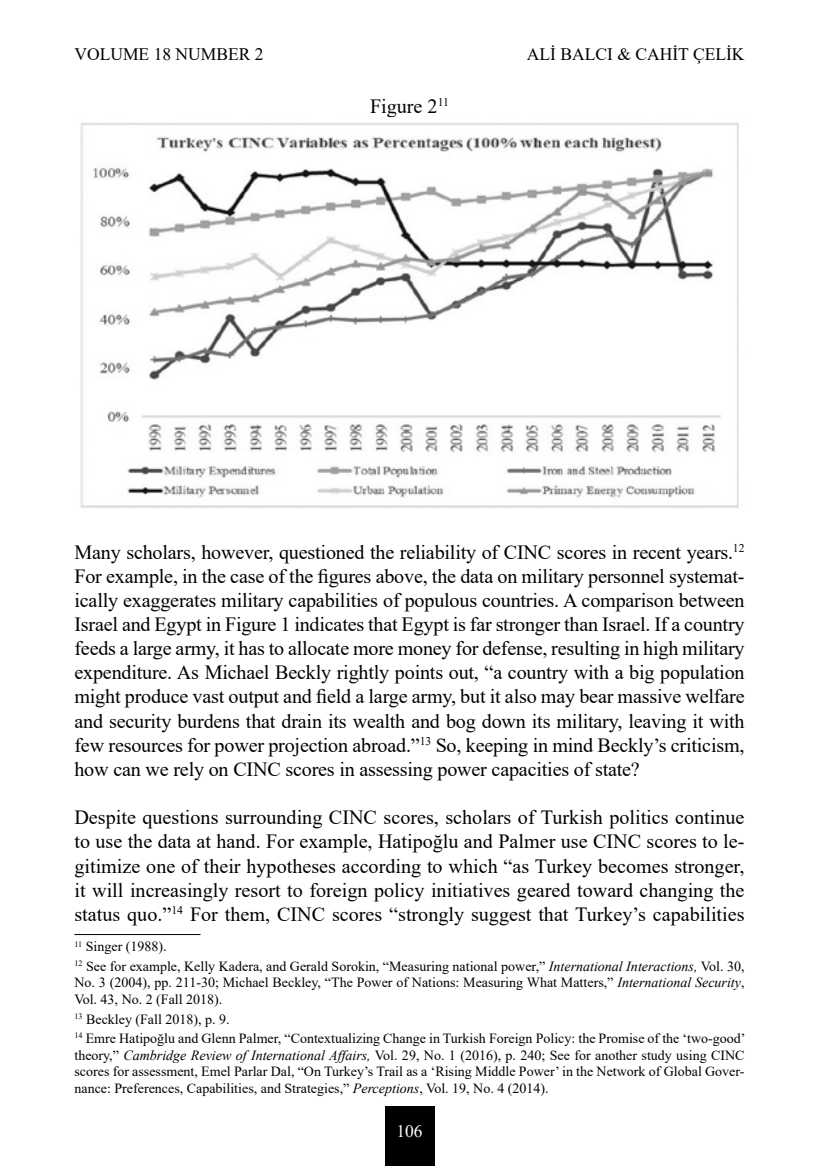
<style>
.page{position:relative;width:819px;height:1166px;background:#fff}
.page>*{position:absolute;margin:0;border:0;box-sizing:border-box;transform-origin:0 0}
.t1{font:20.12px/24.2px "Times New Roman";color:#000;text-align:justify}
.t2{font:17.5px "Times New Roman";color:#000}
.t3{font:17.5px "Times New Roman";color:#fff}
.t4{font:14px/16.8px "Times New Roman";color:#000}
.s1{font-style:italic}
</style>
<div class="page">
<div style="left:384px;top:1106px;width:50px;height:60px;background:#000"></div>
<img style="left:80px;top:122px;width:659px;height:386px">
<hr style="left:74px;top:934px;width:126px;height:1px;background:#000">
<p class="t2" style="left:74px;top:41px;width:191px">VOLUME 18 NUMBER 2</p>
<p class="t1" style="left:370px;top:94px;width:80px">Figure 2<sup>11</sup></p>
<p class="t2" style="left:527px;top:41px;width:219px">ALİ BALCI &amp; CAHİT ÇELİK</p>
<p class="t1" style="left:74px;top:539px;width:671px">Many scholars, however, questioned the reliability of CINC scores in recent years.<sup>12<br></sup>For example, in the case of the figures above, the data on military personnel systemat&shy;ically exaggerates military capabilities of populous countries. A comparison between Israel and Egypt in Figure 1 indicates that Egypt is far stronger than Israel. If a country feeds a large army, it has to allocate more money for defense, resulting in high military expenditure. As Michael Beckly rightly points out, “a country with a big population might produce vast output and field a large army, but it also may bear massive welfare and security burdens that drain its wealth and bog down its military, leaving it with few resources for power projection abroad.”<sup>13</sup> So, keeping in mind Beckly’s criticism, how can we rely on CINC scores in assessing power capacities of state?</p>
<p class="t1" style="left:74px;top:805px;width:671px">Despite questions surrounding CINC scores, scholars of Turkish politics continue to use the data at hand. For example, Hatipoğlu and Palmer use CINC scores to le&shy;gitimize one of their hypotheses according to which “as Turkey becomes stronger, it will increasingly resort to foreign policy initiatives geared toward changing the status quo.”<sup>14</sup> For them, CINC scores “strongly suggest that Turkey’s capabilities</p>
<p class="t4" style="left:74px;top:936px;width:671px;line-height:19.2px"><sup>11</sup> Singer (1988).<br><sup>12</sup> See for example, Kelly Kadera, and Gerald Sorokin, “Measuring national power,” <span class="s1">International Interactions,</span> Vol. 30,</p>
<p class="t4" style="left:74px;top:974px;width:671px">No. 3 (2004), pp. 211-30; Michael Beckley, “The Power of Nations: Measuring What Matters,” <span class="s1">International Security</span>,<br>Vol. 43, No. 2 (Fall 2018).</p>
<p class="t4" style="left:74px;top:1009px;width:672px;line-height:19.2px"><sup>13</sup> Beckley (Fall 2018), p. 9.<br><sup>14</sup> Emre Hatipoğlu and Glenn Palmer, “Contextualizing Change in Turkish Foreign Policy: the Promise of the ‘two-good’</p>
<p class="t4" style="left:74px;top:1046px;width:671px;text-align:justify">theory,” <span class="s1">Cambridge Review of International Affairs,</span> Vol. 29, No. 1 (2016), p. 240; See for another study using CINC scores for assessment, Emel Parlar Dal, “On Turkey’s Trail as a ‘Rising Middle Power’ in the Network of Global Gover&shy;nance: Preferences, Capabilities, and Strategies,” <span class="s1">Perceptions</span>, Vol. 19, No. 4 (2014).</p>
<p class="t3" style="left:396px;top:1119px;width:28px">106</p>
</div>
